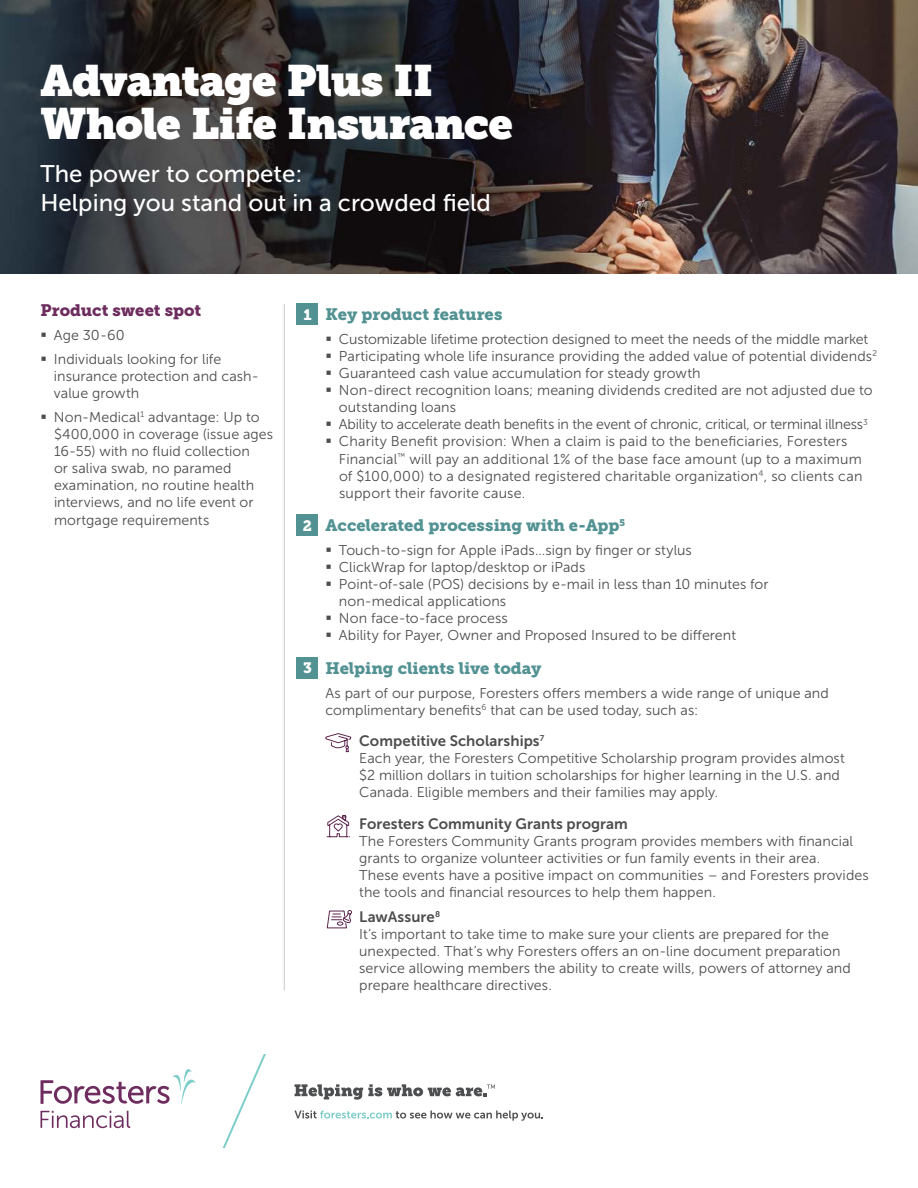
<style>
.page{position:relative;width:918px;height:1188px;background:#fff}
.page>*{position:absolute;margin:0;border:0;box-sizing:border-box;transform-origin:0 0}
.t1{font:43.5px/43.5px "Museo Slab";letter-spacing:-.02em;color:#fff}
.t2{font:24px/28.8px "Museo Sans 500";color:#fff}
.t3{font:16.5px "Museo Slab 900";color:#539293}
.t4{font:16.5px "Museo Slab 900";color:#6d2d5f}
.t5{font:15px "Museo Sans 700";letter-spacing:.005em;color:#4d4d4f}
.t6{font:15px "Museo Slab 900";color:#fff}
.t7{font:14.25px/17.1px "Museo Sans 300";letter-spacing:.005em;color:#4d4d4f}
</style>
<div class="page">
<img style="left:0;top:0;width:918px;height:274px">
<div style="left:297px;top:304px;width:21px;height:21px;background:#539293"></div>
<div style="left:297px;top:515px;width:21px;height:21px;background:#539293"></div>
<div style="left:297px;top:657px;width:21px;height:21px;background:#539293"></div>
<svg style="left:40px;top:1069px;width:156px;height:35px"></svg>
<svg style="left:40px;top:1111px;width:90px;height:17px"></svg>
<svg style="left:294px;top:1110px;width:249px;height:11px"></svg>
<svg style="left:222px;top:1054px;width:44px;height:94px"></svg>
<svg style="left:295px;top:1084px;width:200px;height:16px"></svg>
<hr style="left:284px;top:304px;width:1px;height:686px;background:#c8c7c7">
<svg style="left:325px;top:733px;width:27px;height:20px"></svg>
<svg style="left:326px;top:910px;width:26px;height:19px"></svg>
<svg style="left:326px;top:815px;width:24px;height:23px"></svg>
<h1 class="t1" style="left:40px;top:59px;width:474px">Advantage Plus II<br>Whole Life Insurance</h1>
<h2 class="t2" style="left:40px;top:159px;width:452px">The power to compete:<br>Helping you stand out in a crowded field</h2>
<p class="t4" style="left:40px;top:301px;width:162px">Product sweet spot</p>
<p class="t7" style="left:54px;top:323px;width:169px;line-height:23.9px">Age 30-60<br>Individuals looking for life</p>
<p class="t7" style="left:54px;top:368px;width:206px">insurance protection and cash&shy;value growth</p>
<p class="t7" style="left:54px;top:409px;width:221px">Non-Medical<sup>1</sup> advantage: Up to $400,000 in coverage (issue ages<br>16-55) with no fluid collection<br>or saliva swab, no paramed examination, no routine health interviews, and no life event or mortgage requirements</p>
<p class="t6" style="left:303px;top:306px;width:10px">1</p>
<p class="t6" style="left:303px;top:517px;width:11px">2</p>
<p class="t6" style="left:303px;top:659px;width:10px">3</p>
<p class="t3" style="left:326px;top:305px;width:178px">Key product features</p>
<p class="t7" style="left:339px;top:330px;width:540px">Customizable lifetime protection designed to meet the needs of the middle market Participating whole life insurance providing the added value of potential dividends<sup>2<br></sup>Guaranteed cash value accumulation for steady growth<br>Non-direct recognition loans; meaning dividends credited are not adjusted due to outstanding loans<br>Ability to accelerate death benefits in the event of chronic, critical, or terminal illness<sup>3<br></sup>Charity Benefit provision: When a claim is paid to the beneficiaries, Foresters Financial<sup>™</sup> will pay an additional 1% of the base face amount (up to a maximum of $100,000) to a designated registered charitable organization<sup>4</sup>, so clients can support their favorite cause.</p>
<p class="t3" style="left:326px;top:516px;width:301px">Accelerated processing with e-App<sup>5</sup></p>
<p class="t7" style="left:339px;top:542px;width:431px">Touch-to-sign for Apple iPads…sign by finger or stylus<br>ClickWrap for laptop/desktop or iPads<br>Point-of-sale (POS) decisions by e-mail in less than 10 minutes for non-medical applications<br>Non face-to-face process<br>Ability for Payer, Owner and Proposed Insured to be different</p>
<p class="t3" style="left:326px;top:658px;width:218px">Helping clients live today</p>
<p class="t7" style="left:326px;top:684px;width:505px">As part of our purpose, Foresters offers members a wide range of unique and complimentary benefits<sup>6</sup> that can be used today, such as:</p>
<p class="t5" style="left:359px;top:733px;width:187px">Competitive Scholarships<sup>7</sup></p>
<p class="t7" style="left:359px;top:750px;width:487px">Each year, the Foresters Competitive Scholarship program provides almost $2 million dollars in tuition scholarships for higher learning in the U.S. and<br>Canada. Eligible members and their families may apply.</p>
<p class="t5" style="left:359px;top:815px;width:270px">Foresters Community Grants program</p>
<p class="t7" style="left:359px;top:833px;width:511px">The Foresters Community Grants program provides members with financial grants to organize volunteer activities or fun family events in their area.<br>These events have a positive impact on communities – and Foresters provides the tools and financial resources to help them happen.</p>
<p class="t5" style="left:359px;top:909px;width:82px">LawAssure<sup>8</sup></p>
<p class="t7" style="left:359px;top:926px;width:493px">It’s important to take time to make sure your clients are prepared for the unexpected. That’s why Foresters offers an on-line document preparation service allowing members the ability to create wills, powers of attorney and prepare healthcare directives.</p>
</div>
